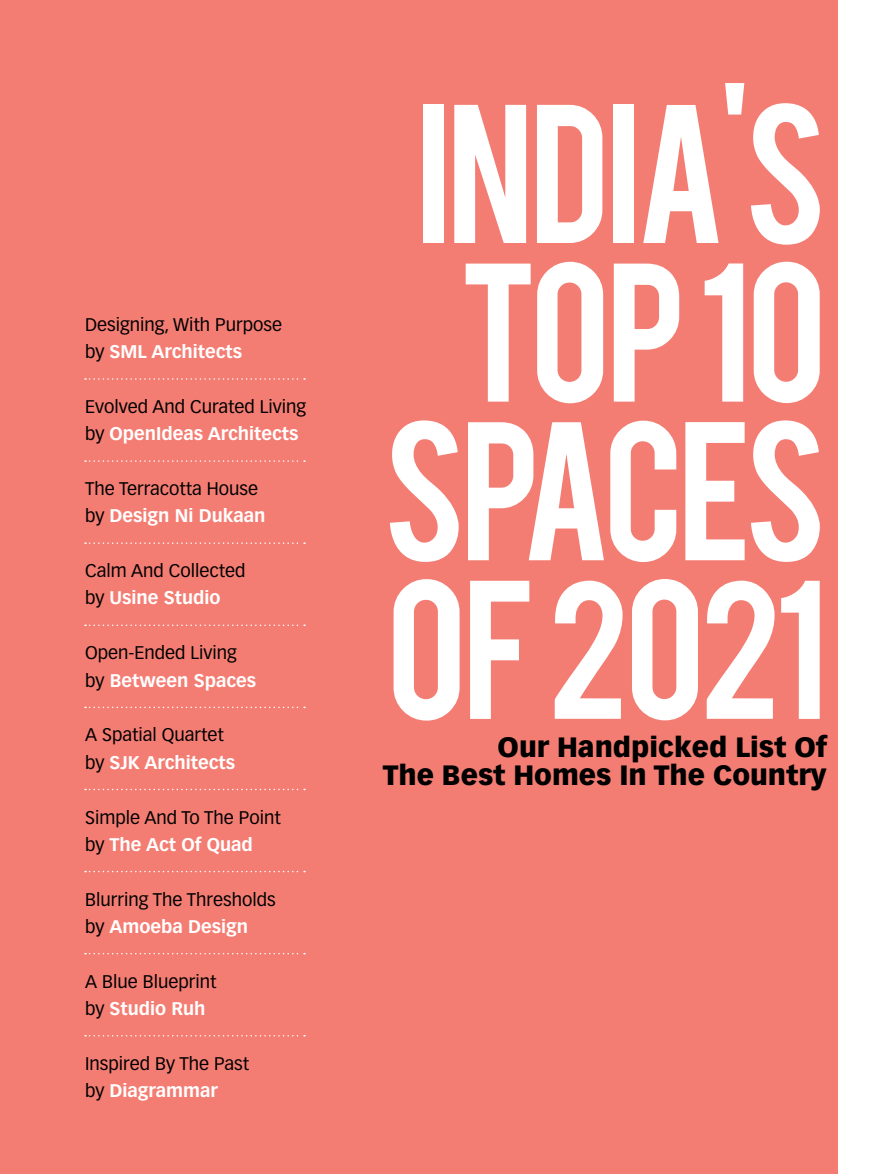
<style>
.page{position:relative;width:893px;height:1174px;background:#fff}
.page>*{position:absolute;margin:0;border:0;box-sizing:border-box;transform-origin:0 0}
.t1{font:155.1px/158.6px "Bebas";letter-spacing:-.03em;color:#fff;text-align:center}
.t2{font:900 27.45px/28px "Vectora LT Std";color:#000;text-align:right}
.t3{font:18px/27.5px "Vectora LT Std";color:#000}
.s1{font-weight:700;color:#fff}
</style>
<div class="page">
<div style="left:0;top:0;width:838px;height:1174px;background:#f47d73"></div>
<svg style="left:85px;top:378px;width:220px;height:2px"></svg>
<svg style="left:85px;top:460px;width:220px;height:2px"></svg>
<svg style="left:85px;top:542px;width:220px;height:2px"></svg>
<svg style="left:85px;top:624px;width:220px;height:2px"></svg>
<svg style="left:85px;top:706px;width:220px;height:2px"></svg>
<svg style="left:85px;top:788px;width:220px;height:2px"></svg>
<svg style="left:85px;top:870px;width:220px;height:2px"></svg>
<svg style="left:85px;top:953px;width:220px;height:1px"></svg>
<svg style="left:85px;top:1035px;width:220px;height:1px"></svg>
<p class="t3" style="left:85px;top:310px;width:199px">Designing, With Purpose by <span class="s1">SML Architects</span></p>
<p class="t3" style="left:85px;top:393px;width:223px">Evolved And Curated Living by <span class="s1">OpenIdeas Architects</span></p>
<p class="t3" style="left:85px;top:475px;width:182px">The Terracotta House by <span class="s1">Design Ni Dukaan</span></p>
<p class="t3" style="left:85px;top:557px;width:162px">Calm And Collected by <span class="s1">Usine Studio</span></p>
<p class="t3" style="left:85px;top:639px;width:172px">Open-Ended Living by <span class="s1">Between Spaces</span></p>
<p class="t3" style="left:85px;top:721px;width:151px">A Spatial Quartet by <span class="s1">SJK Architects</span></p>
<p class="t3" style="left:85px;top:803px;width:197px">Simple And To The Point by <span class="s1">The Act Of Quad</span></p>
<p class="t3" style="left:85px;top:885px;width:192px">Blurring The Thresholds by <span class="s1">Amoeba Design</span></p>
<p class="t3" style="left:85px;top:968px;width:133px">A Blue Blueprint by <span class="s1">Studio Ruh</span></p>
<p class="t3" style="left:85px;top:1050px;width:166px">Inspired By The Past by <span class="s1">Diagrammar</span></p>
<h1 class="t1" style="left:383px;top:84px;width:446px">INDIA'S<br>TOP 10<br>SPACES<br>OF 2021</h1>
<h2 class="t2" style="left:383px;top:733px;width:446px">Our Handpicked List Of<br>The Best Homes In The Country</h2>
</div>
